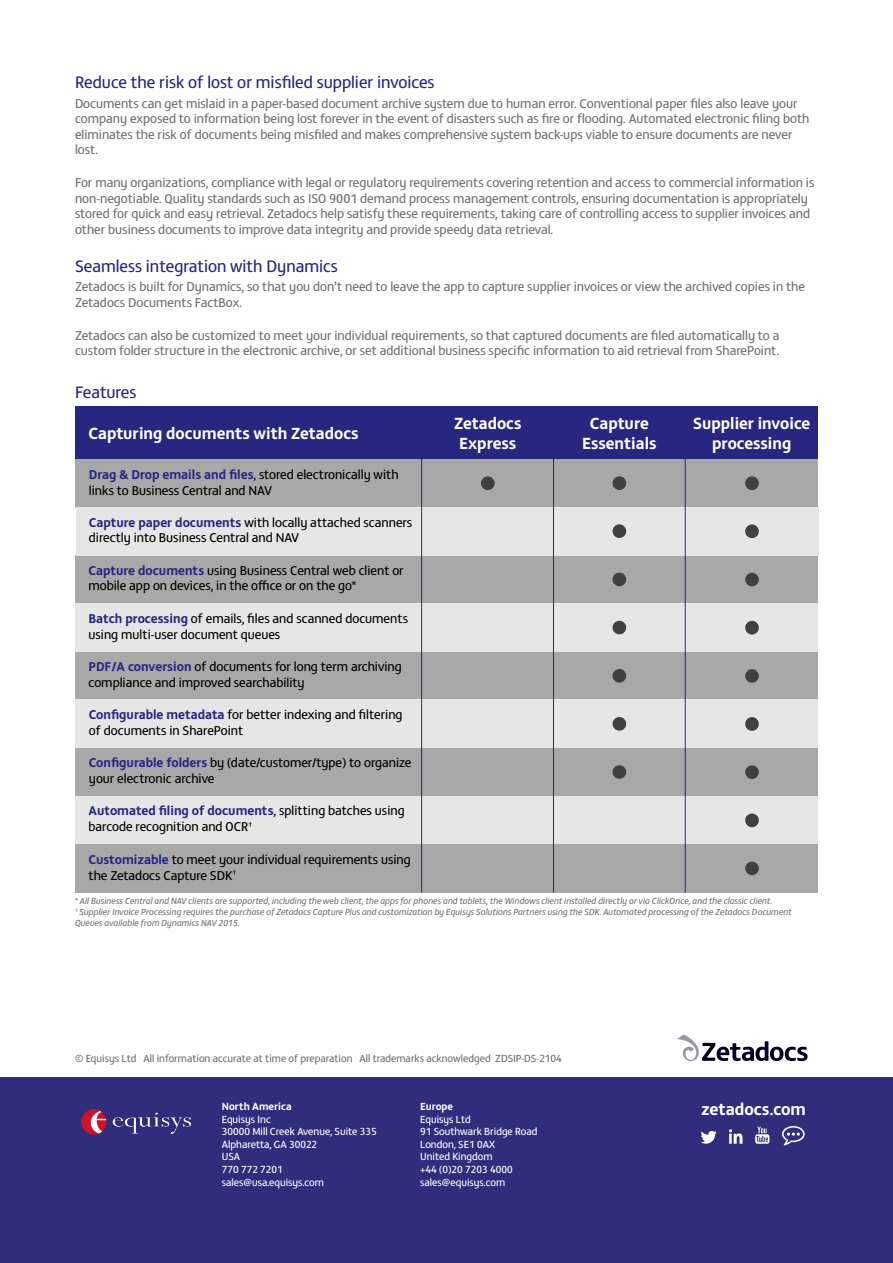
<style>
.page{position:relative;width:893px;height:1263px;background:#fff}
.page>*{position:absolute;margin:0;border:0;box-sizing:border-box;transform-origin:0 0}
.t1{font:16.95px "FS Matthew";color:#282780}
.t2{font:700 16.95px "FS Matthew";color:#fff}
.t3{font:700 16.5px/19.8px "FS Matthew";color:#fff;text-align:center}
.t4{font:13.05px/15.6px "FS Matthew";color:#707070}
.t5{font:13.05px/15.6px "FS Matthew";color:#000}
.t6{font:10.5px/12.6px "FS Matthew";color:#fff}
.t7{font:10.5px "FS Matthew";color:#707070}
.t8{font:700 10.5px "FS Matthew";color:#fff}
.t9{font:italic 9px/10.8px "FS Matthew";color:#707070}
.s1{font-weight:700;color:#282780}
</style>
<div class="page">
<div style="left:0;top:1077px;width:893px;height:186px;background:#2e2e7d"></div>
<img style="left:82px;top:1109px;width:108px;height:26px">
<svg style="left:677px;top:1035px;width:131px;height:26px"></svg>
<div style="left:76px;top:459px;width:742px;height:48px;background:#a8a8a8"></div>
<div style="left:76px;top:652px;width:742px;height:48px;background:#a8a8a8"></div>
<div style="left:76px;top:555px;width:742px;height:48px;background:#a8a8a8"></div>
<div style="left:76px;top:748px;width:742px;height:48px;background:#a8a8a8"></div>
<div style="left:76px;top:507px;width:742px;height:48px;background:#e6e6e6"></div>
<div style="left:76px;top:700px;width:742px;height:48px;background:#e6e6e6"></div>
<div style="left:76px;top:603px;width:742px;height:49px;background:#e6e6e6"></div>
<div style="left:76px;top:796px;width:742px;height:48px;background:#e6e6e6"></div>
<div style="left:76px;top:407px;width:742px;height:52px;background:#282780"></div>
<div style="left:75px;top:844px;width:743px;height:49px;background:#a8a8a8"></div>
<hr style="left:421px;top:458px;width:1px;height:435px;background:#282780">
<hr style="left:553px;top:458px;width:1px;height:435px;background:#282780">
<hr style="left:685px;top:458px;width:1px;height:435px;background:#282780">
<div style="left:481px;top:476px;width:14px;height:14px;background:#404040;border-radius:50%"></div>
<svg style="left:701px;top:1131px;width:15px;height:13px"></svg>
<svg style="left:729px;top:1129px;width:14px;height:15px"></svg>
<svg style="left:755px;top:1127px;width:14px;height:17px"></svg>
<svg style="left:782px;top:1126px;width:23px;height:19px"></svg>
<div style="left:745px;top:476px;width:14px;height:14px;background:#404040;border-radius:50%"></div>
<div style="left:745px;top:524px;width:14px;height:14px;background:#404040;border-radius:50%"></div>
<div style="left:745px;top:573px;width:14px;height:13px;background:#404040;border-radius:50%"></div>
<div style="left:745px;top:621px;width:14px;height:13px;background:#404040;border-radius:50%"></div>
<div style="left:745px;top:669px;width:14px;height:14px;background:#404040;border-radius:50%"></div>
<div style="left:745px;top:717px;width:14px;height:14px;background:#404040;border-radius:50%"></div>
<div style="left:745px;top:765px;width:14px;height:14px;background:#404040;border-radius:50%"></div>
<div style="left:745px;top:813px;width:14px;height:14px;background:#404040;border-radius:50%"></div>
<div style="left:745px;top:861px;width:14px;height:14px;background:#404040;border-radius:50%"></div>
<div style="left:612px;top:476px;width:14px;height:14px;background:#404040;border-radius:50%"></div>
<div style="left:612px;top:524px;width:14px;height:14px;background:#404040;border-radius:50%"></div>
<div style="left:612px;top:573px;width:14px;height:13px;background:#404040;border-radius:50%"></div>
<div style="left:612px;top:621px;width:14px;height:13px;background:#404040;border-radius:50%"></div>
<div style="left:612px;top:669px;width:14px;height:14px;background:#404040;border-radius:50%"></div>
<div style="left:612px;top:717px;width:14px;height:14px;background:#404040;border-radius:50%"></div>
<div style="left:612px;top:765px;width:14px;height:14px;background:#404040;border-radius:50%"></div>
<p class="t1" style="left:75px;top:69px;width:361px">Reduce the risk of lost or misfiled supplier invoices</p>
<p class="t4" style="left:75px;top:94px;width:736px">Documents can get mislaid in a paper-based document archive system due to human error. Conventional paper files also leave your company exposed to information being lost forever in the event of disasters such as fire or flooding. Automated electronic filing both eliminates the risk of documents being misfiled and makes comprehensive system back-ups viable to ensure documents are never lost.</p>
<p class="t4" style="left:75px;top:174px;width:741px">For many organizations, compliance with legal or regulatory requirements covering retention and access to commercial information is non-negotiable. Quality standards such as ISO 9001 demand process management controls, ensuring documentation is appropriately stored for quick and easy retrieval. Zetadocs help satisfy these requirements, taking care of controlling access to supplier invoices and other business documents to improve data integrity and provide speedy data retrieval.</p>
<p class="t1" style="left:75px;top:253px;width:264px">Seamless integration with Dynamics</p>
<p class="t4" style="left:75px;top:278px;width:732px">Zetadocs is built for Dynamics, so that you don’t need to leave the app to capture supplier invoices or view the archived copies in the<br>Zetadocs Documents FactBox.</p>
<p class="t4" style="left:75px;top:327px;width:706px">Zetadocs can also be customized to meet your individual requirements, so that captured documents are filed automatically to a custom folder structure in the electronic archive, or set additional business specific information to aid retrieval from SharePoint.</p>
<p class="t1" style="left:75px;top:379px;width:63px">Features</p>
<p class="t3" style="left:88px;top:422px;width:272px">Capturing documents with Zetadocs</p>
<p class="t3" style="left:454px;top:412px;width:69px">Zetadocs<br>Express</p>
<p class="t3" style="left:582px;top:412px;width:76px">Capture<br>Essentials</p>
<p class="t3" style="left:693px;top:412px;width:118px">Supplier invoice processing</p>
<p class="t5" style="left:89px;top:466px;width:311px"><span class="s1">Drag &amp; Drop emails and files</span>, stored electronically with links to Business Central and NAV</p>
<p class="t5" style="left:89px;top:513px;width:325px"><span class="s1">Capture paper documents</span> with locally attached scanners directly into Business Central and NAV</p>
<p class="t5" style="left:89px;top:561px;width:317px"><span class="s1">Capture documents</span> using Business Central web client or mobile app on devices, in the office or on the go*</p>
<p class="t5" style="left:89px;top:610px;width:321px"><span class="s1">Batch processing</span> of emails, files and scanned documents using multi-user document queues</p>
<p class="t5" style="left:89px;top:658px;width:315px"><span class="s1">PDF/A conversion</span> of documents for long term archiving compliance and improved searchability</p>
<p class="t5" style="left:89px;top:706px;width:315px"><span class="s1">Configurable metadata</span> for better indexing and filtering of documents in SharePoint</p>
<p class="t5" style="left:89px;top:754px;width:324px"><span class="s1">Configurable folders</span> by (date/customer/type) to organize your electronic archive</p>
<p class="t5" style="left:89px;top:802px;width:318px"><span class="s1">Automated filing of documents</span>, splitting batches using barcode recognition and OCR<sup>†</sup></p>
<p class="t5" style="left:89px;top:851px;width:324px"><span class="s1">Customizable</span> to meet your individual requirements using the Zetadocs Capture SDK<sup>†</sup></p>
<p class="t9" style="left:75px;top:895px;width:718px">* All Business Central and NAV clients are supported, including the web client, the apps for phones and tablets, the Windows client installed directly or via ClickOnce, and the classic client.<br><sup>†</sup> Supplier Invoice Processing requires the purchase of Zetadocs Capture Plus and customization by Equisys Solutions Partners using the SDK. Automated processing of the Zetadocs Document<br>Queues available from Dynamics NAV 2015.</p>
<p class="t7" style="left:75px;top:1050px;width:488px">© Equisys Ltd All information accurate at time of preparation All trademarks acknowledged ZDSIP-DS-2104</p>
<p class="t8" style="left:222px;top:1098px;width:71px">North America</p>
<p class="t6" style="left:222px;top:1112px;width:156px">Equisys Inc<br>30000 Mill Creek Avenue, Suite 335<br>Alpharetta, GA 30022<br>USA<br>770 772 7201 sales@usa.equisys.com</p>
<p class="t8" style="left:420px;top:1098px;width:34px">Europe</p>
<p class="t6" style="left:420px;top:1112px;width:119px">Equisys Ltd<br>91 Southwark Bridge Road<br>London, SE1 0AX<br>United Kingdom<br>+44 (0)20 7203 4000 sales@equisys.com</p>
<p class="t2" style="left:701px;top:1095px;width:106px">zetadocs.com</p>
</div>
